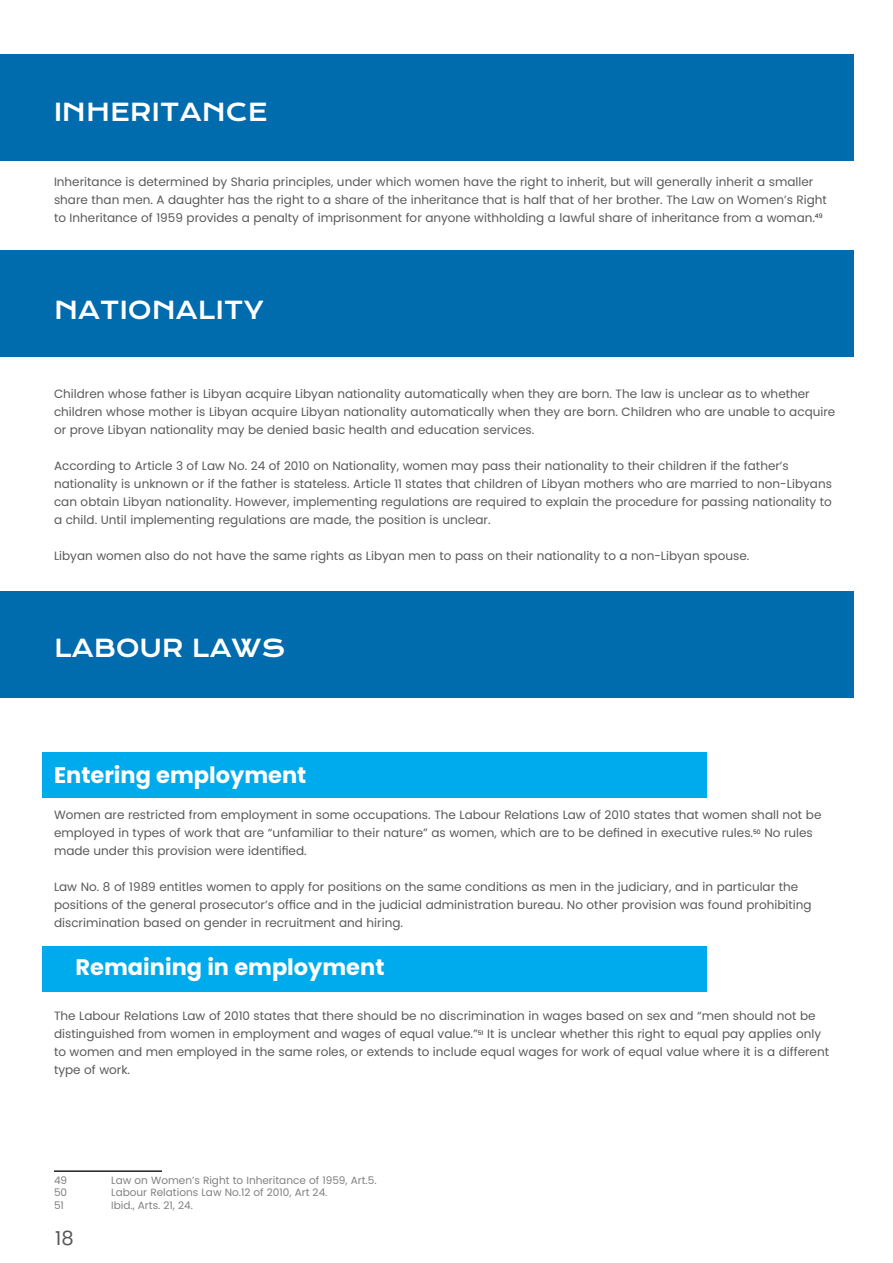
<style>
.page{position:relative;width:893px;height:1263px;background:#fff}
.page>*{position:absolute;margin:0;border:0;box-sizing:border-box;transform-origin:0 0}
.Heading_2_wrd_2{font:24px "Krona One";color:#fff}
.Heading_3_wrd_2{font:700 22.5px "Poppins";color:#fff}
.Heading_2_wrd_2-2{font:700 22.5px "Poppins";color:#fff}
.t1{font:19.5px "Poppins";color:#57585a}
.Normal_wrd_2{font:12px/18px "Poppins";color:#595959}
.t2{font:10.5px "Poppins";color:#808080}
</style>
<div class="page">
<div style="left:0;top:54px;width:854px;height:106px;background:#006bad"></div>
<div style="left:0;top:251px;width:854px;height:106px;background:#006bad"></div>
<div style="left:0;top:591px;width:854px;height:106px;background:#006bad"></div>
<div style="left:43px;top:753px;width:664px;height:45px;background:#00abed"></div>
<div style="left:43px;top:946px;width:664px;height:45px;background:#00abed"></div>
<hr style="left:54px;top:1170px;width:108px;height:2px;background:#231f20">
<p class="Heading_2_wrd_2" style="left:54px;top:97px;width:215px">INHERITANCE</p>
<p class="Normal_wrd_2" style="left:54px;top:172px;width:774px">Inheritance is determined by Sharia principles, under which women have the right to inherit, but will generally inherit a smaller share than men. A daughter has the right to a share of the inheritance that is half that of her brother. The Law on Women’s Right to Inheritance of 1959 provides a penalty of imprisonment for anyone withholding a lawful share of inheritance from a woman.<sup>49</sup></p>
<p class="Heading_2_wrd_2" style="left:54px;top:295px;width:211px">NATIONALITY</p>
<p class="Normal_wrd_2" style="left:54px;top:385px;width:783px">Children whose father is Libyan acquire Libyan nationality automatically when they are born. The law is unclear as to whether children whose mother is Libyan acquire Libyan nationality automatically when they are born. Children who are unable to acquire or prove Libyan nationality may be denied basic health and education services.</p>
<p class="Normal_wrd_2" style="left:54px;top:457px;width:779px">According to Article 3 of Law No. 24 of 2010 on Nationality, women may pass their nationality to their children if the father’s nationality is unknown or if the father is stateless. Article 11 states that children of Libyan mothers who are married to non-Libyans can obtain Libyan nationality. However, implementing regulations are required to explain the procedure for passing nationality to a child. Until implementing regulations are made, the position is unclear.</p>
<p class="Normal_wrd_2" style="left:54px;top:547px;width:697px">Libyan women also do not have the same rights as Libyan men to pass on their nationality to a non-Libyan spouse.</p>
<p class="Heading_2_wrd_2" style="left:54px;top:633px;width:233px">LABOUR LAWS</p>
<p class="Heading_2_wrd_2-2" style="left:54px;top:762px;width:254px">Entering employment</p>
<p class="Normal_wrd_2" style="left:54px;top:806px;width:769px">Women are restricted from employment in some occupations. The Labour Relations Law of 2010 states that women shall not be employed in types of work that are “unfamiliar to their nature” as women, which are to be defined in executive rules.<sup>50</sup> No rules made under this provision were identified.</p>
<p class="Normal_wrd_2" style="left:54px;top:878px;width:759px">Law No. 8 of 1989 entitles women to apply for positions on the same conditions as men in the judiciary, and in particular the positions of the general prosecutor’s office and in the judicial administration bureau. No other provision was found prohibiting discrimination based on gender in recruitment and hiring.</p>
<p class="Heading_3_wrd_2" style="left:76px;top:954px;width:310px">Remaining in employment</p>
<p class="Normal_wrd_2" style="left:54px;top:1007px;width:777px">The Labour Relations Law of 2010 states that there should be no discrimination in wages based on sex and “men should not be distinguished from women in employment and wages of equal value.”<sup>51</sup> It is unclear whether this right to equal pay applies only to women and men employed in the same roles, or extends to include equal wages for work of equal value where it is a different type of work.</p>
<p class="t2" style="left:54px;top:1174px;width:15px">49</p>
<p class="t2" style="left:111px;top:1174px;width:267px">Law on Women’s Right to Inheritance of 1959, Art.5.</p>
<p class="t2" style="left:54px;top:1186px;width:15px">50</p>
<p class="t2" style="left:111px;top:1186px;width:218px">Labour Relations Law No.12 of 2010, Art 24.</p>
<p class="t2" style="left:54px;top:1199px;width:11px">51</p>
<p class="t2" style="left:111px;top:1199px;width:83px">Ibid., Arts. 21, 24.</p>
<h3 class="t1" style="left:55px;top:1227px;width:20px">18</h3>
</div>
